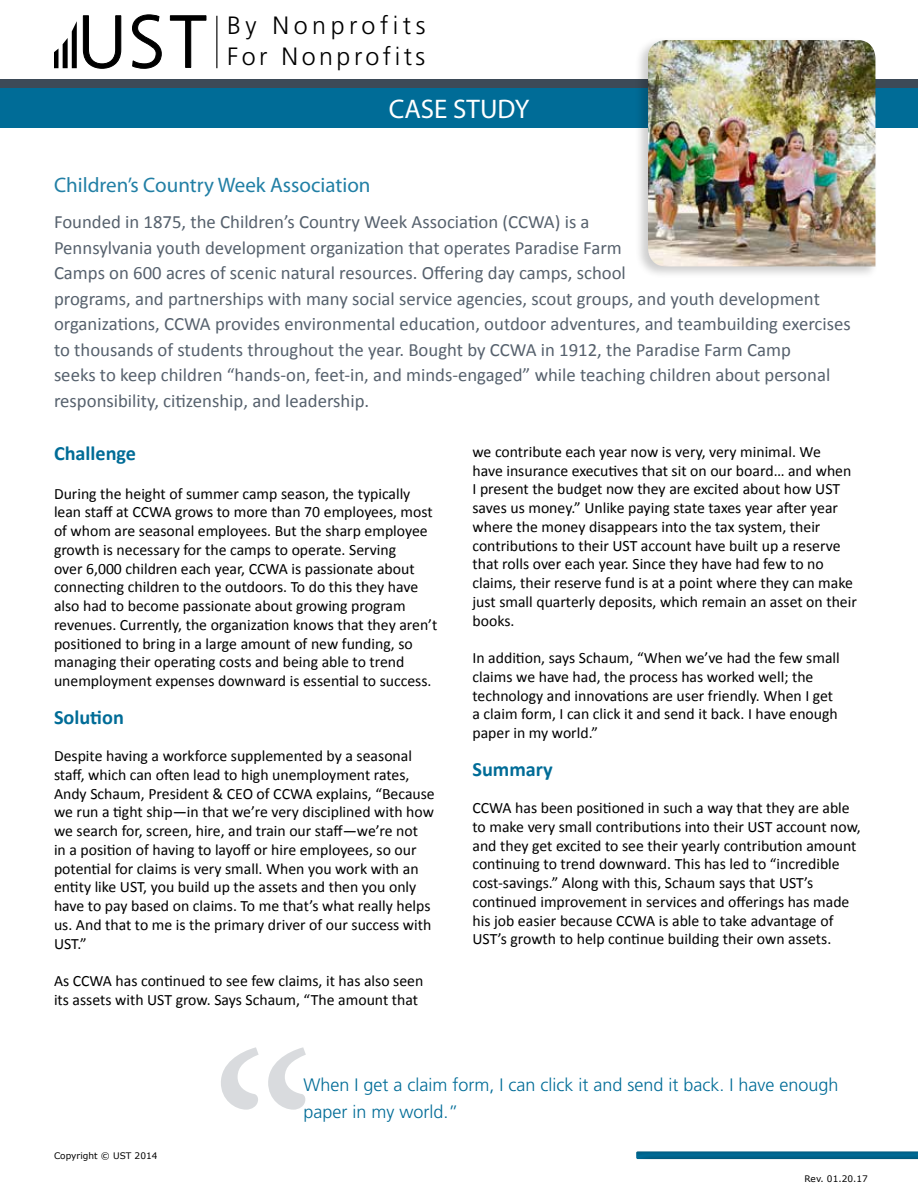
<style>
.page{position:relative;width:918px;height:1188px;background:#fff}
.page>*{position:absolute;margin:0;border:0;box-sizing:border-box;transform-origin:0 0}
.t1{font:270px "Minion Pro";color:#3e4b57}
.t2{font:300 73.95px "Frutiger LT Std";color:#000}
.t3{font:27px "Myriad Pro";color:#fff}
.t4{font:300 25.05px/30.9px "Frutiger LT Std";letter-spacing:.14em;color:#000}
.t5{font:21px "Myriad Pro";color:#217fa5}
.t6{font:700 20.25px "Calibri";color:#006c97}
.t7{font:18.75px/25.5px "Calibri";color:#56616d}
.t8{font:300 18px/27px "Frutiger LT Std";color:#006c97}
.t9{font:15.75px/18.8px "Calibri";color:#000}
.t10{font:9px "Verdana";color:#000}
</style>
<div class="page">
<div style="left:635px;top:1151px;width:283px;height:11px;background:#000;opacity:.5"></div>
<div style="left:0;top:88px;width:918px;height:40px;background:#006c97"></div>
<div style="left:0;top:80px;width:918px;height:8px;background:#3d4a57"></div>
<div style="left:635px;top:36px;width:244px;height:243px;background:#000;opacity:.2"></div>
<img style="left:648px;top:40px;width:227px;height:226px">
<svg style="left:54px;top:21px;width:23px;height:47px"></svg>
<svg style="left:83px;top:15px;width:39px;height:54px"></svg>
<svg style="left:132px;top:14px;width:30px;height:55px"></svg>
<svg style="left:170px;top:15px;width:37px;height:53px"></svg>
<hr style="left:216px;top:16px;width:1px;height:52px;background:#000">
<h2 class="t2" style="left:77px;top:0;width:131px">UST</h2>
<h3 class="t4" style="left:227px;top:10px;width:200px">By Nonprofits<br>For Nonprofits</h3>
<h3 class="t3" style="left:389px;top:92px;width:142px">CASE STUDY</h3>
<h3 class="t5" style="left:54px;top:172px;width:318px">Children’s Country Week Association</h3>
<p class="t7" style="left:54px;top:209px;width:798px">Founded in 1875, the Children’s Country Week Association (CCWA) is a<br>Pennsylvania youth development organization that operates Paradise Farm<br>Camps on 600 acres of scenic natural resources. Offering day camps, school<br>programs, and partnerships with many social service agencies, scout groups, and youth development organizations, CCWA provides environmental education, outdoor adventures, and teambuilding exercises to thousands of students throughout the year. Bought by CCWA in 1912, the Paradise Farm Camp<br>seeks to keep children “hands-on, feet-in, and minds-engaged” while teaching children about personal responsibility, citizenship, and leadership.</p>
<p class="t6" style="left:54px;top:441px;width:84px">Challenge</p>
<p class="t9" style="left:54px;top:484px;width:385px">During the height of summer camp season, the typically lean staff at CCWA grows to more than 70 employees, most of whom are seasonal employees. But the sharp employee growth is necessary for the camps to operate. Serving<br>over 6,000 children each year, CCWA is passionate about connecting children to the outdoors. To do this they have also had to become passionate about growing program revenues. Currently, the organization knows that they aren’t positioned to bring in a large amount of new funding, so managing their operating costs and being able to trend unemployment expenses downward is essential to success.</p>
<p class="t6" style="left:54px;top:704px;width:71px">Solution</p>
<p class="t9" style="left:54px;top:747px;width:382px">Despite having a workforce supplemented by a seasonal staff, which can often lead to high unemployment rates, Andy Schaum, President &amp; CEO of CCWA explains, “Because we run a tight ship—in that we’re very disciplined with how we search for, screen, hire, and train our staff—we’re not<br>in a position of having to layoff or hire employees, so our potential for claims is very small. When you work with an entity like UST, you build up the assets and then you only have to pay based on claims. To me that’s what really helps us. And that to me is the primary driver of our success with UST.”</p>
<p class="t9" style="left:54px;top:971px;width:371px">As CCWA has continued to see few claims, it has also seen its assets with UST grow. Says Schaum, “The amount that</p>
<p class="t9" style="left:472px;top:442px;width:386px">we contribute each year now is very, very minimal. We<br>have insurance executives that sit on our board… and when I present the budget now they are excited about how UST saves us money.” Unlike paying state taxes year after year where the money disappears into the tax system, their contributions to their UST account have built up a reserve that rolls over each year. Since they have had few to no claims, their reserve fund is at a point where they can make just small quarterly deposits, which remain an asset on their books.</p>
<p class="t9" style="left:472px;top:649px;width:369px">In addition, says Schaum, “When we’ve had the few small claims we have had, the process has worked well; the technology and innovations are user friendly. When I get a claim form, I can click it and send it back. I have enough paper in my world.”</p>
<p class="t6" style="left:472px;top:756px;width:82px">Summary</p>
<p class="t9" style="left:472px;top:799px;width:390px">CCWA has been positioned in such a way that they are able to make very small contributions into their UST account now, and they get excited to see their yearly contribution amount continuing to trend downward. This has led to “incredible cost-savings.” Along with this, Schaum says that UST’s continued improvement in services and offerings has made his job easier because CCWA is able to take advantage of UST’s growth to help continue building their own assets.</p>
<p class="t10" style="left:54px;top:1150px;width:105px">Copyright © UST 2014</p>
<h1 class="t1" style="left:210px;top:974px;width:109px">“</h1>
<p class="t8" style="left:303px;top:1071px;width:537px">When I get a claim form, I can click it and send it back. I have enough paper in my world.”</p>
<p class="t10" style="left:805px;top:1173px;width:65px">Rev. 01.20.17</p>
</div>
